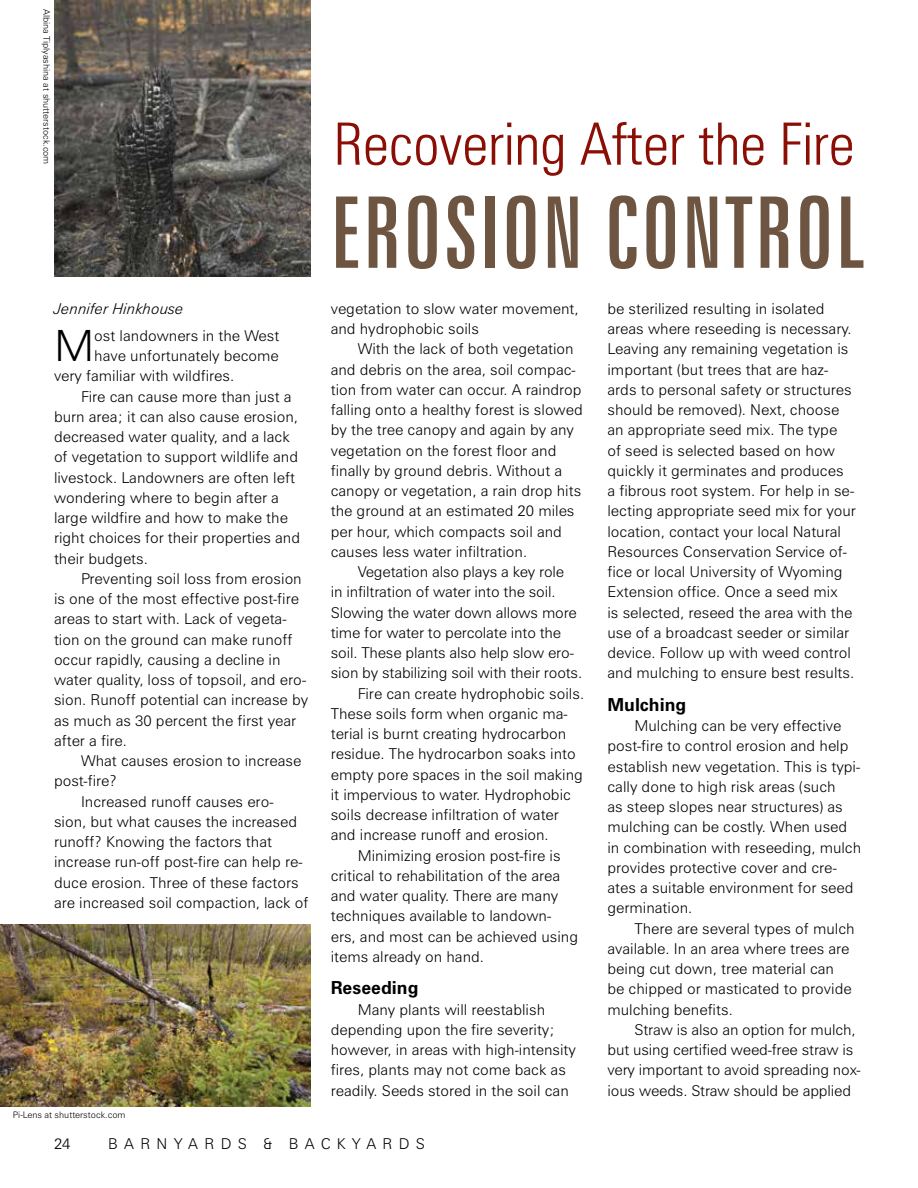
<style>
.page{position:relative;width:918px;height:1188px;background:#fff}
.page>*{position:absolute;margin:0;border:0;box-sizing:border-box;transform-origin:0 0}
.t1{font:extra-condensed 99px "Zurich BT";letter-spacing:.02em;color:#6d5541}
.t2{font:300 condensed 58.5px "Zurich BT";color:#8b0e04}
.t3{font:300 43.2px "Zurich BT";color:#000}
.t4{font:700 18px "Zurich BT";color:#000}
.t5{font:300 15px/20.2px "Zurich BT";color:#000}
.t6{font:300 15px "Zurich BT";letter-spacing:.42em;color:#000}
.t7{font:italic 300 15px "Zurich BT";color:#000}
.t8{font:300 9px "Zurich BT";color:#000}
</style>
<div class="page">
<img style="left:0;top:924px;width:310px;height:183px">
<img style="left:54px;top:0;width:256px;height:277px">
<p class="t8" style="left:52px;top:9px;width:157px;rotate:90deg">Albina Tiplyashina at shutterstock.com</p>
<p class="t7" style="left:54px;top:300px;width:131px">Jennifer Hinkhouse</p>
<h3 class="t3" style="left:54px;top:320px;width:42px">M</h3>
<p class="t5" style="left:94px;top:325px;width:187px">ost landowners in the West</p>
<p class="t5" style="left:94px;top:346px;width:186px">have unfortunately become</p>
<p class="t5" style="left:54px;top:366px;width:182px">very familiar with wildfires.</p>
<p class="t5" style="left:81px;top:386px;width:212px">Fire can cause more than just a</p>
<p class="t5" style="left:54px;top:406px;width:245px">burn area; it can also cause erosion,</p>
<p class="t5" style="left:54px;top:427px;width:237px">decreased water quality, and a lack</p>
<p class="t5" style="left:54px;top:447px;width:246px">of vegetation to support wildlife and</p>
<p class="t5" style="left:54px;top:467px;width:242px">livestock. Landowners are often left</p>
<p class="t5" style="left:54px;top:487px;width:227px">wondering where to begin after a</p>
<p class="t5" style="left:54px;top:508px;width:235px">large wildfire and how to make the</p>
<p class="t5" style="left:54px;top:528px;width:248px">right choices for their properties and</p>
<p class="t5" style="left:54px;top:548px;width:96px">their budgets.</p>
<p class="t5" style="left:81px;top:568px;width:222px">Preventing soil loss from erosion</p>
<p class="t5" style="left:54px;top:589px;width:247px">is one of the most effective post-fire</p>
<p class="t5" style="left:54px;top:609px;width:234px">areas to start with. Lack of vegeta-</p>
<p class="t5" style="left:54px;top:629px;width:240px">tion on the ground can make runoff</p>
<p class="t5" style="left:54px;top:649px;width:228px">occur rapidly, causing a decline in</p>
<p class="t5" style="left:54px;top:670px;width:254px">water quality, loss of topsoil, and ero-</p>
<p class="t5" style="left:54px;top:690px;width:256px">sion. Runoff potential can increase by</p>
<p class="t5" style="left:54px;top:710px;width:244px">as much as 30 percent the first year</p>
<p class="t5" style="left:54px;top:730px;width:75px">after a fire.</p>
<p class="t5" style="left:81px;top:751px;width:222px">What causes erosion to increase</p>
<p class="t5" style="left:54px;top:771px;width:64px">post-fire?</p>
<p class="t5" style="left:81px;top:791px;width:194px">Increased runoff causes ero-</p>
<p class="t5" style="left:54px;top:811px;width:245px">sion, but what causes the increased</p>
<p class="t5" style="left:54px;top:832px;width:220px">runoff? Knowing the factors that</p>
<p class="t5" style="left:54px;top:852px;width:250px">increase run-off post-fire can help re-</p>
<p class="t5" style="left:54px;top:872px;width:246px">duce erosion. Three of these factors</p>
<p class="t5" style="left:54px;top:892px;width:256px">are increased soil compaction, lack of</p>
<p class="t8" style="left:13px;top:1110px;width:114px">Pi-Lens at shutterstock.com</p>
<h2 class="t2" style="left:334px;top:108px;width:522px">Recovering After the Fire</h2>
<h1 class="t1" style="left:331px;top:177px;width:534px">EROSION CONTROL</h1>
<p class="t5" style="left:331px;top:298px;width:249px">vegetation to slow water movement, and hydrophobic soils</p>
<p class="t5" style="left:331px;top:339px;width:254px;text-indent:27px">With the lack of both vegetation and debris on the area, soil compac&shy;tion from water can occur. A raindrop falling onto a healthy forest is slowed by the tree canopy and again by any vegetation on the forest floor and finally by ground debris. Without a canopy or vegetation, a rain drop hits the ground at an estimated 20 miles per hour, which compacts soil and causes less water infiltration.</p>
<p class="t5" style="left:358px;top:562px;width:208px">Vegetation also plays a key role</p>
<p class="t5" style="left:331px;top:582px;width:226px">in infiltration of water into the soil.</p>
<p class="t5" style="left:331px;top:602px;width:248px">Slowing the water down allows more</p>
<p class="t5" style="left:331px;top:622px;width:232px">time for water to percolate into the</p>
<p class="t5" style="left:331px;top:643px;width:245px">soil. These plants also help slow ero-</p>
<p class="t5" style="left:331px;top:663px;width:253px">sion by stabilizing soil with their roots.</p>
<p class="t5" style="left:358px;top:683px;width:228px">Fire can create hydrophobic soils.</p>
<p class="t5" style="left:331px;top:703px;width:239px">These soils form when organic ma-</p>
<p class="t5" style="left:331px;top:724px;width:237px">terial is burnt creating hydrocarbon</p>
<p class="t5" style="left:331px;top:744px;width:246px">residue. The hydrocarbon soaks into</p>
<p class="t5" style="left:331px;top:764px;width:254px">empty pore spaces in the soil making</p>
<p class="t5" style="left:331px;top:784px;width:242px">it impervious to water. Hydrophobic</p>
<p class="t5" style="left:331px;top:805px;width:230px">soils decrease infiltration of water</p>
<p class="t5" style="left:331px;top:825px;width:220px">and increase runoff and erosion.</p>
<p class="t5" style="left:358px;top:845px;width:204px">Minimizing erosion post-fire is</p>
<p class="t5" style="left:331px;top:865px;width:231px">critical to rehabilitation of the area</p>
<p class="t5" style="left:331px;top:886px;width:229px">and water quality. There are many</p>
<p class="t5" style="left:331px;top:906px;width:222px">techniques available to landown-</p>
<p class="t5" style="left:331px;top:926px;width:249px">ers, and most can be achieved using</p>
<p class="t5" style="left:331px;top:946px;width:155px">items already on hand.</p>
<p class="t4" style="left:331px;top:977px;width:89px">Reseeding</p>
<p class="t5" style="left:331px;top:999px;width:247px;text-indent:27px">Many plants will reestablish depending upon the fire severity; however, in areas with high-intensity fires, plants may not come back as readily. Seeds stored in the soil can</p>
<p class="t5" style="left:608px;top:298px;width:250px">be sterilized resulting in isolated areas where reseeding is necessary.<br>Leaving any remaining vegetation is important (but trees that are haz&shy;ards to personal safety or structures should be removed). Next, choose an appropriate seed mix. The type<br>of seed is selected based on how quickly it germinates and produces<br>a fibrous root system. For help in se&shy;lecting appropriate seed mix for your location, contact your local Natural Resources Conservation Service of&shy;fice or local University of Wyoming Extension office. Once a seed mix<br>is selected, reseed the area with the use of a broadcast seeder or similar device. Follow up with weed control and mulching to ensure best results.</p>
<p class="t4" style="left:608px;top:694px;width:80px">Mulching</p>
<p class="t5" style="left:608px;top:716px;width:255px;text-indent:27px">Mulching can be very effective post-fire to control erosion and help establish new vegetation. This is typi&shy;cally done to high risk areas (such<br>as steep slopes near structures) as mulching can be costly. When used in combination with reseeding, mulch provides protective cover and cre&shy;ates a suitable environment for seed germination.</p>
<p class="t5" style="left:608px;top:918px;width:249px;text-indent:27px">There are several types of mulch available. In an area where trees are being cut down, tree material can be chipped or masticated to provide mulching benefits.</p>
<p class="t5" style="left:608px;top:1019px;width:255px;text-indent:27px">Straw is also an option for mulch, but using certified weed-free straw is very important to avoid spreading nox&shy;ious weeds. Straw should be applied</p>
<p class="t5" style="left:54px;top:1134px;width:18px">24</p>
<p class="t6" style="left:108px;top:1135px;width:318px">BARNYARDS &amp; BACKYARDS</p>
</div>
